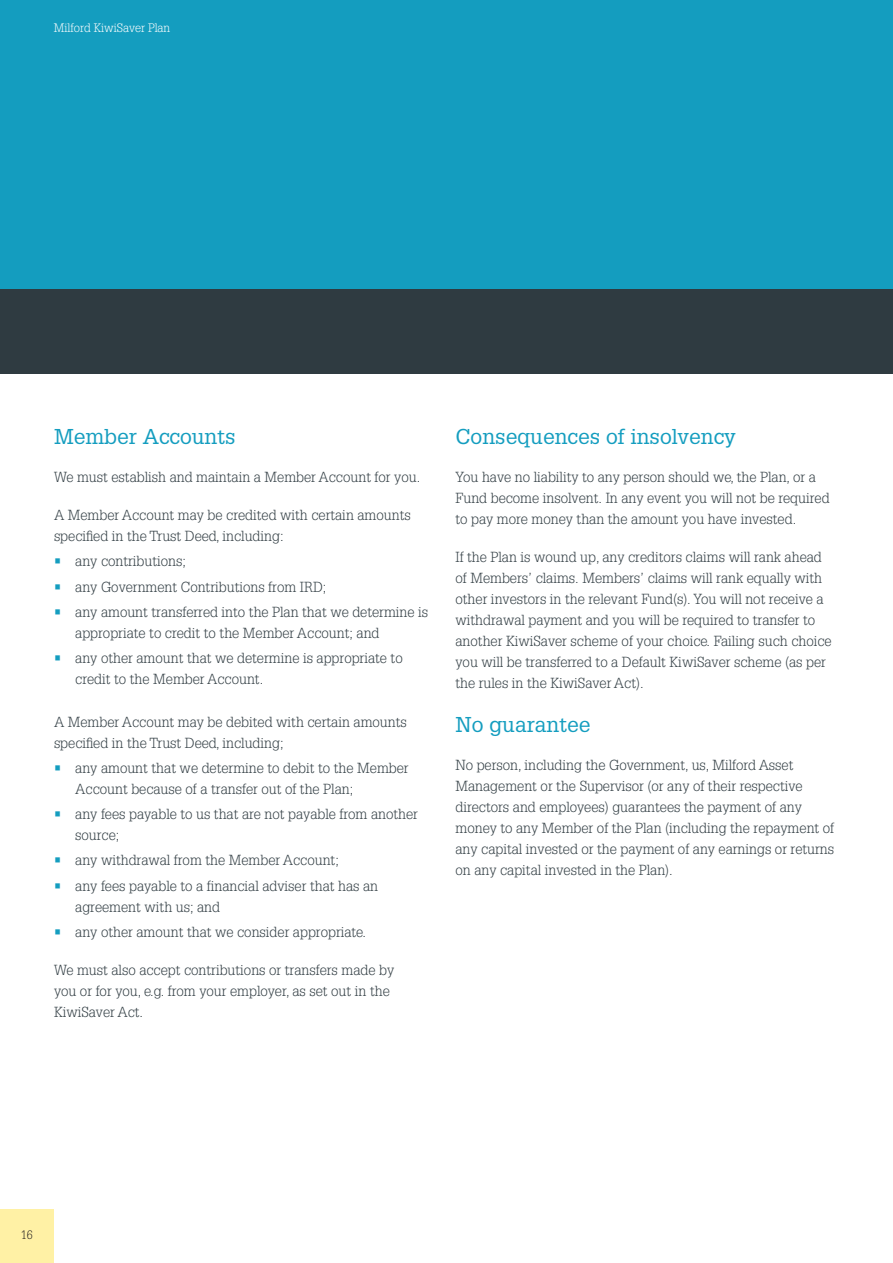
<style>
.page{position:relative;width:893px;height:1263px;background:#fff}
.page>*{position:absolute;margin:0;border:0;box-sizing:border-box;transform-origin:0 0}
.t1{font:21px "Glypha";color:#149dbf}
.t2{font:300 14.25px/21px "Glypha";color:#2f3b41}
.t3{font:300 12px "Glypha";color:#fff}
.t4{font:300 12px "Glypha";color:#231f20}
.s1{color:#149dbf}
</style>
<div class="page">
<div style="left:0;top:1209px;width:54px;height:54px;background:#fff1a5"></div>
<div style="left:0;top:289px;width:893px;height:85px;background:#2f3b41"></div>
<div style="left:0;top:0;width:893px;height:289px;background:#149dbf"></div>
<p class="t3" style="left:54px;top:21px;width:118px">Milford KiwiSaver Plan</p>
<h1 class="t1" style="left:54px;top:424px;width:183px">Member Accounts</h1>
<p class="t2" style="left:54px;top:467px;width:368px">We must establish and maintain a Member Account for you.</p>
<p class="t2" style="left:54px;top:505px;width:358px">A Member Account may be credited with certain amounts specified in the Trust Deed, including:</p>
<p class="t2" style="left:54px;top:551px;width:134px"><span class="s1">•</span> any contributions;</p>
<p class="t2" style="left:54px;top:576px;width:274px"><span class="s1">•</span> any Government Contributions from IRD;</p>
<p class="t2" style="left:75px;top:602px;width:354px;text-indent:-21px"><span class="s1">•</span> any amount transferred into the Plan that we determine is appropriate to credit to the Member Account; and</p>
<p class="t2" style="left:75px;top:648px;width:329px;text-indent:-21px"><span class="s1">•</span> any other amount that we determine is appropriate to credit to the Member Account.</p>
<p class="t2" style="left:54px;top:711px;width:354px">A Member Account may be debited with certain amounts specified in the Trust Deed, including;</p>
<p class="t2" style="left:75px;top:757px;width:335px;text-indent:-21px"><span class="s1">•</span> any amount that we determine to debit to the Member<br>Account because of a transfer out of the Plan;</p>
<p class="t2" style="left:75px;top:804px;width:344px;text-indent:-21px"><span class="s1">•</span> any fees payable to us that are not payable from another source;</p>
<p class="t2" style="left:54px;top:850px;width:286px"><span class="s1">•</span> any withdrawal from the Member Account;</p>
<p class="t2" style="left:75px;top:875px;width:304px;text-indent:-21px"><span class="s1">•</span> any fees payable to a financial adviser that has an agreement with us; and</p>
<p class="t2" style="left:54px;top:921px;width:313px"><span class="s1">•</span> any other amount that we consider appropriate.</p>
<p class="t2" style="left:54px;top:959px;width:342px">We must also accept contributions or transfers made by you or for you, e.g. from your employer, as set out in the<br>KiwiSaver Act.</p>
<h1 class="t1" style="left:455px;top:424px;width:282px">Consequences of insolvency</h1>
<p class="t2" style="left:455px;top:467px;width:376px">You have no liability to any person should we, the Plan, or a<br>Fund become insolvent. In any event you will not be required to pay more money than the amount you have invested.</p>
<p class="t2" style="left:455px;top:547px;width:378px">If the Plan is wound up, any creditors claims will rank ahead of Members’ claims. Members’ claims will rank equally with other investors in the relevant Fund(s). You will not receive a withdrawal payment and you will be required to transfer to another KiwiSaver scheme of your choice. Failing such choice you will be transferred to a Default KiwiSaver scheme (as per the rules in the KiwiSaver Act).</p>
<h1 class="t1" style="left:455px;top:712px;width:136px">No guarantee</h1>
<p class="t2" style="left:455px;top:755px;width:380px">No person, including the Government, us, Milford Asset Management or the Supervisor (or any of their respective directors and employees) guarantees the payment of any money to any Member of the Plan (including the repayment of any capital invested or the payment of any earnings or returns on any capital invested in the Plan).</p>
<p class="t4" style="left:21px;top:1228px;width:13px">16</p>
</div>
